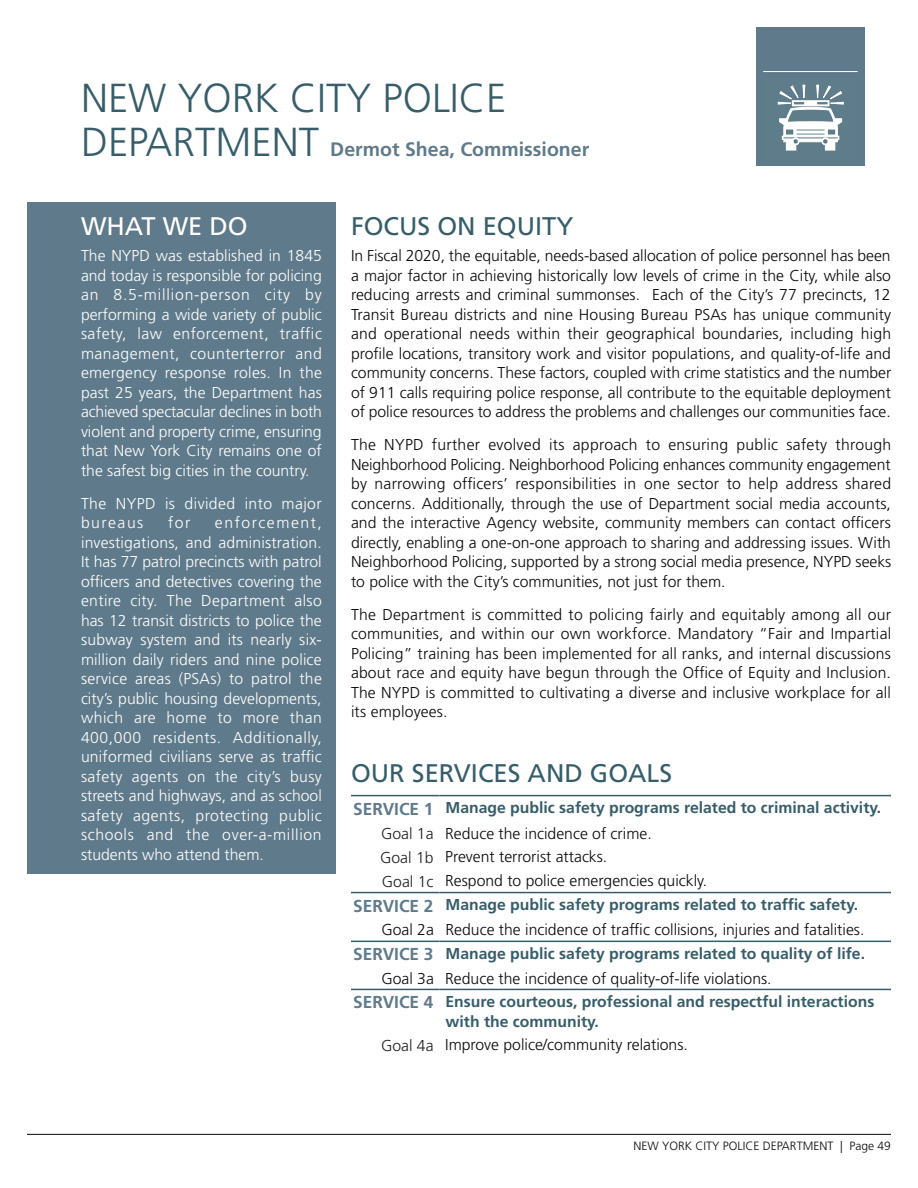
<style>
.page{position:relative;width:918px;height:1188px;background:#fff}
.page>*{position:absolute;margin:0;border:0;box-sizing:border-box;transform-origin:0 0}
.t1{font:300 40.5px "Frutiger LT Std";color:#375d69}
.Headings{font:25.5px "Frutiger LT Std";color:#375d69}
.Heading__What_We_Do{font:25.5px "Frutiger LT Std";color:#fff}
.t2{font:700 19.5px "Frutiger LT Std";color:#5f7a8a}
.Service_Title__1st_p{font:700 17.25px "Frutiger LT Std";color:#5f7a8a}
.Paragraph_Text{font:300 15.75px/19.5px "Frutiger LT Std";color:#09090b;text-align:justify}
.Paragraph_Text__What{font:300 15.75px/19.5px "Frutiger LT Std";color:#fff;text-align:justify}
.Service_Text{font:700 15.75px "Frutiger LT Std";color:#375d69}
.Paragraph_Text__What-2{font:300 15.75px/19.5px "Frutiger LT Std";letter-spacing:.025em;color:#fff}
.Goal_Title__1st_pg{font:300 15.75px "Frutiger LT Std";color:#231f20}
.Goal_Text{font:300 15.75px "Frutiger LT Std";color:#09090b}
.t3{font:300 12px "Frutiger LT Std";color:#09090b}
.s1{font-weight:300;font-size:40.5px;color:#375d69}
</style>
<div class="page">
<hr style="left:27px;top:1134px;width:864px;height:1px;background:#09090b">
<div style="left:756px;top:27px;width:108px;height:139px;background:#5f7a8a"></div>
<svg style="left:777px;top:84px;width:67px;height:67px"></svg>
<hr style="left:763px;top:71px;width:95px;height:1px;background:#fff">
<div style="left:27px;top:202px;width:309px;height:672px;background:#5f7a8a"></div>
<hr style="left:440px;top:941px;width:451px;height:1px;background:#375d69">
<hr style="left:351px;top:892px;width:89px;height:1px;background:#375d69">
<hr style="left:351px;top:941px;width:89px;height:1px;background:#375d69">
<hr style="left:440px;top:989px;width:451px;height:1px;background:#375d69">
<hr style="left:351px;top:989px;width:89px;height:1px;background:#375d69">
<hr style="left:351px;top:795px;width:89px;height:1px;background:#375d69">
<hr style="left:440px;top:795px;width:451px;height:1px;background:#375d69">
<hr style="left:440px;top:892px;width:451px;height:1px;background:#375d69">
<h1 class="t1" style="left:81px;top:75px;width:427px">NEW YORK CITY POLICE</h1>
<p class="t2" style="left:81px;top:137px;width:510px"><span class="s1">DEPARTMENT</span> Dermot Shea, Commissioner</p>
<p class="Heading__What_We_Do" style="left:81px;top:211px;width:168px">WHAT WE DO</p>
<p class="Paragraph_Text__What" style="left:81px;top:246px;width:243px">The NYPD was established in 1845 and today is responsible for policing an 8.5-million-person city by performing a wide variety of public safety, law enforcement, traffic management, counterterror and emergency response roles. In the past 25 years, the Department has achieved spectacular declines in both violent and property crime, ensuring that New York City remains one of the safest big cities in the country.</p>
<p class="Paragraph_Text__What-2" style="left:81px;top:494px;width:242px">The NYPD is divided into major bureaus</p>
<p class="Paragraph_Text__What" style="left:81px;top:513px;width:242px;text-indent:134px">enforcement, investigations, and administration.<br>It has 77 patrol precincts with patrol officers and detectives covering the entire city. The Department also has 12 transit districts to police the subway system and its nearly six&shy;million daily riders and nine police service areas (PSAs) to patrol the city’s public housing developments, which are home to more than 400,000 residents. Additionally, uniformed civilians serve as traffic safety agents on the city’s busy streets and highways, and as school safety agents, protecting public schools and the over-a-million students who attend them.</p>
<p class="Paragraph_Text__What" style="left:168px;top:513px;width:24px">for</p>
<p class="Headings" style="left:351px;top:211px;width:224px">FOCUS ON EQUITY</p>
<p class="Paragraph_Text" style="left:351px;top:246px;width:542px">In Fiscal 2020, the equitable, needs-based allocation of police personnel has been a major factor in achieving historically low levels of crime in the City, while also reducing arrests and criminal summonses. Each of the City’s 77 precincts, 12<br>Transit Bureau districts and nine Housing Bureau PSAs has unique community and operational needs within their geographical boundaries, including high profile locations, transitory work and visitor populations, and quality-of-life and community concerns. These factors, coupled with crime statistics and the number of 911 calls requiring police response, all contribute to the equitable deployment of police resources to address the problems and challenges our communities face.</p>
<p class="Paragraph_Text" style="left:351px;top:435px;width:542px">The NYPD further evolved its approach to ensuring public safety through Neighborhood Policing. Neighborhood Policing enhances community engagement by narrowing officers’ responsibilities in one sector to help address shared concerns. Additionally, through the use of Department social media accounts, and the interactive Agency website, community members can contact officers directly, enabling a one-on-one approach to sharing and addressing issues. With Neighborhood Policing, supported by a strong social media presence, NYPD seeks to police with the City’s communities, not just for them.</p>
<p class="Paragraph_Text" style="left:351px;top:605px;width:542px">The Department is committed to policing fairly and equitably among all our communities, and within our own workforce. Mandatory “Fair and Impartial Policing” training has been implemented for all ranks, and internal discussions about race and equity have begun through the Office of Equity and Inclusion.<br>The NYPD is committed to cultivating a diverse and inclusive workplace for all its employees.</p>
<p class="Headings" style="left:351px;top:758px;width:323px">OUR SERVICES AND GOALS</p>
<p class="Service_Title__1st_p" style="left:353px;top:798px;width:82px">SERVICE 1</p>
<p class="Service_Text" style="left:446px;top:799px;width:437px">Manage public safety programs related to criminal activity.</p>
<p class="Goal_Title__1st_pg" style="left:381px;top:825px;width:54px">Goal 1a</p>
<p class="Paragraph_Text" style="left:445px;top:824px;width:208px">Reduce the incidence of crime.</p>
<p class="Goal_Title__1st_pg" style="left:380px;top:848px;width:55px">Goal 1b</p>
<p class="Paragraph_Text" style="left:445px;top:847px;width:164px">Prevent terrorist attacks.</p>
<p class="Goal_Title__1st_pg" style="left:382px;top:872px;width:53px">Goal 1c</p>
<p class="Paragraph_Text" style="left:445px;top:871px;width:263px">Respond to police emergencies quickly.</p>
<p class="Service_Title__1st_p" style="left:353px;top:895px;width:82px">SERVICE 2</p>
<p class="Service_Text" style="left:446px;top:896px;width:414px">Manage public safety programs related to traffic safety.</p>
<p class="Goal_Text" style="left:381px;top:921px;width:54px">Goal 2a</p>
<p class="Paragraph_Text" style="left:446px;top:920px;width:420px">Reduce the incidence of traffic collisions, injuries and fatalities.</p>
<p class="Service_Title__1st_p" style="left:353px;top:944px;width:82px">SERVICE 3</p>
<p class="Service_Text" style="left:446px;top:944px;width:421px">Manage public safety programs related to quality of life.</p>
<p class="Goal_Text" style="left:381px;top:969px;width:54px">Goal 3a</p>
<p class="Paragraph_Text" style="left:445px;top:969px;width:328px">Reduce the incidence of quality-of-life violations.</p>
<p class="Service_Title__1st_p" style="left:353px;top:992px;width:82px">SERVICE 4</p>
<p class="Service_Text" style="left:446px;top:993px;width:430px">Ensure courteous, professional and respectful interactions</p>
<p class="Service_Text" style="left:446px;top:1012px;width:155px">with the community.</p>
<p class="Goal_Title__1st_pg" style="left:381px;top:1036px;width:54px">Goal 4a</p>
<p class="Paragraph_Text" style="left:445px;top:1035px;width:244px">Improve police/community relations.</p>
<p class="t3" style="left:633px;top:1139px;width:259px">NEW YORK CITY POLICE DEPARTMENT | Page 49</p>
</div>
